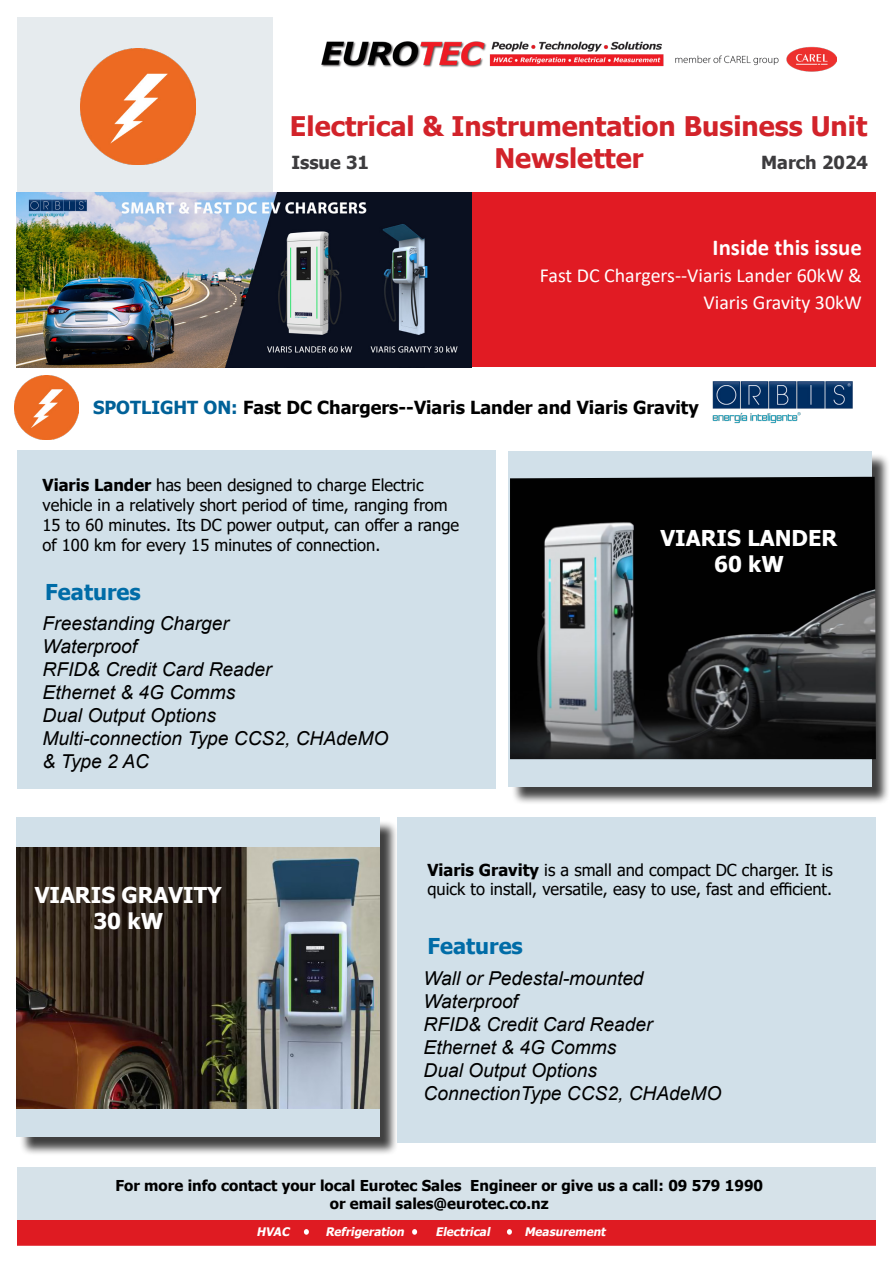
<style>
.page{position:relative;width:893px;height:1263px;background:#fff}
.page>*{position:absolute;margin:0;border:0;box-sizing:border-box;transform-origin:0 0}
.t1{font:700 27px "Tahoma";color:#d2232a}
.t2{font:700 22.8px "Calibri";color:#fff}
.t3{font:700 21.75px/26.2px "Tahoma";color:#fff;text-align:center}
.t4{font:700 21.75px "Tahoma";color:#006ca7}
.t5{font:19.95px/27px "Calibri";color:#fff;text-align:right}
.t6{font:italic 19.2px/23px "Arial";color:#000}
.t7{font:700 18px "Tahoma";color:#000}
.t8{font:700 18px "Tahoma";color:#3d3c3e}
.t9{font:16.5px/19.8px "Tahoma";color:#000}
.t10{font:700 15px/18px "Tahoma";color:#000;text-align:center}
.t11{font:italic 700 11.85px "Tahoma";color:#fff}
.s1{color:#006198}
.s2{font-weight:700}
</style>
<div class="page">
<div style="left:17px;top:451px;width:479px;height:338px;background:#d1e0e9"></div>
<div style="left:17px;top:17px;width:256px;height:350px;background:#e6ebee"></div>
<div style="left:17px;top:1218px;width:859px;height:28px;background:#df1b22;border:2px solid #df1b22"></div>
<svg style="left:304px;top:1229px;width:5px;height:6px"></svg>
<svg style="left:412px;top:1229px;width:5px;height:6px"></svg>
<svg style="left:507px;top:1229px;width:5px;height:6px"></svg>
<div style="left:469px;top:192px;width:407px;height:175px;background:#e11b23"></div>
<img style="left:80px;top:49px;width:116px;height:115px">
<img style="left:14px;top:376px;width:64px;height:63px">
<img style="left:712px;top:381px;width:141px;height:43px">
<img style="left:321px;top:41px;width:515px;height:31px">
<img style="left:17px;top:192px;width:454px;height:175px">
<div style="left:17px;top:1167px;width:859px;height:52px;background:#d6e2e9"></div>
<div style="left:19px;top:820px;width:379px;height:335px;background:#000;opacity:.75"></div>
<div style="left:17px;top:817px;width:363px;height:320px;background:#d1e0e9"></div>
<img style="left:17px;top:847px;width:363px;height:261px">
<div style="left:397px;top:817px;width:478px;height:325px;background:#d1e0e9"></div>
<div style="left:511px;top:453px;width:380px;height:352px;background:#000;opacity:.75"></div>
<div style="left:509px;top:451px;width:363px;height:335px;background:#d1e0e9"></div>
<img style="left:510px;top:477px;width:366px;height:282px">
<h1 class="t1" style="left:290px;top:107px;width:579px">Electrical &amp; Instrumentation Business Unit</h1>
<p class="t8" style="left:291px;top:149px;width:79px">Issue 31</p>
<h1 class="t1" style="left:494px;top:140px;width:151px">Newsletter</h1>
<p class="t8" style="left:761px;top:150px;width:108px">March 2024</p>
<h2 class="t2" style="left:713px;top:232px;width:151px">Inside this issue</h2>
<p class="t5" style="left:540px;top:262px;width:324px">Fast DC Chargers--Viaris Lander 60kW &amp;<br>Viaris Gravity 30kW</p>
<p class="t7" style="left:93px;top:395px;width:607px"><span class="s1">SPOTLIGHT ON:</span> Fast DC Chargers--Viaris Lander and Viaris Gravity</p>
<p class="t9" style="left:43px;top:476px;width:418px"><span class="s2">Viaris Lander</span> has been designed to charge Electric vehicle in a relatively short period of time, ranging from 15 to 60 minutes. Its DC power output, can offer a range of 100 km for every 15 minutes of connection.</p>
<h3 class="t4" style="left:45px;top:576px;width:97px">Features</h3>
<p class="t6" style="left:43px;top:612px;width:347px">Freestanding Charger<br>Waterproof<br>RFID&amp; Credit Card Reader<br>Ethernet &amp; 4G Comms<br>Dual Output Options<br>Multi-connection Type CCS2, CHAdeMO &amp; Type 2 AC</p>
<h3 class="t3" style="left:661px;top:526px;width:178px">VIARIS LANDER<br>60 kW</h3>
<h3 class="t3" style="left:35px;top:883px;width:189px">VIARIS GRAVITY<br>30 kW</h3>
<p class="t9" style="left:427px;top:860px;width:407px"><span class="s2">Viaris Gravity</span> is a small and compact DC charger. It is quick to install, versatile, easy to use, fast and efficient.</p>
<h3 class="t4" style="left:427px;top:930px;width:97px">Features</h3>
<p class="t6" style="left:424px;top:967px;width:299px">Wall or Pedestal-mounted<br>Waterproof<br>RFID&amp; Credit Card Reader<br>Ethernet &amp; 4G Comms<br>Dual Output Options<br>ConnectionType CCS2, CHAdeMO</p>
<p class="t10" style="left:115px;top:1177px;width:649px">For more info contact your local Eurotec Sales Engineer or give us a call: 09 579 1990 or email sales@eurotec.co.nz</p>
<p class="t11" style="left:256px;top:1223px;width:37px">HVAC</p>
<p class="t11" style="left:325px;top:1223px;width:83px">Refrigeration</p>
<p class="t11" style="left:435px;top:1223px;width:59px">Electrical</p>
<p class="t11" style="left:524px;top:1223px;width:86px">Measurement</p>
</div>
